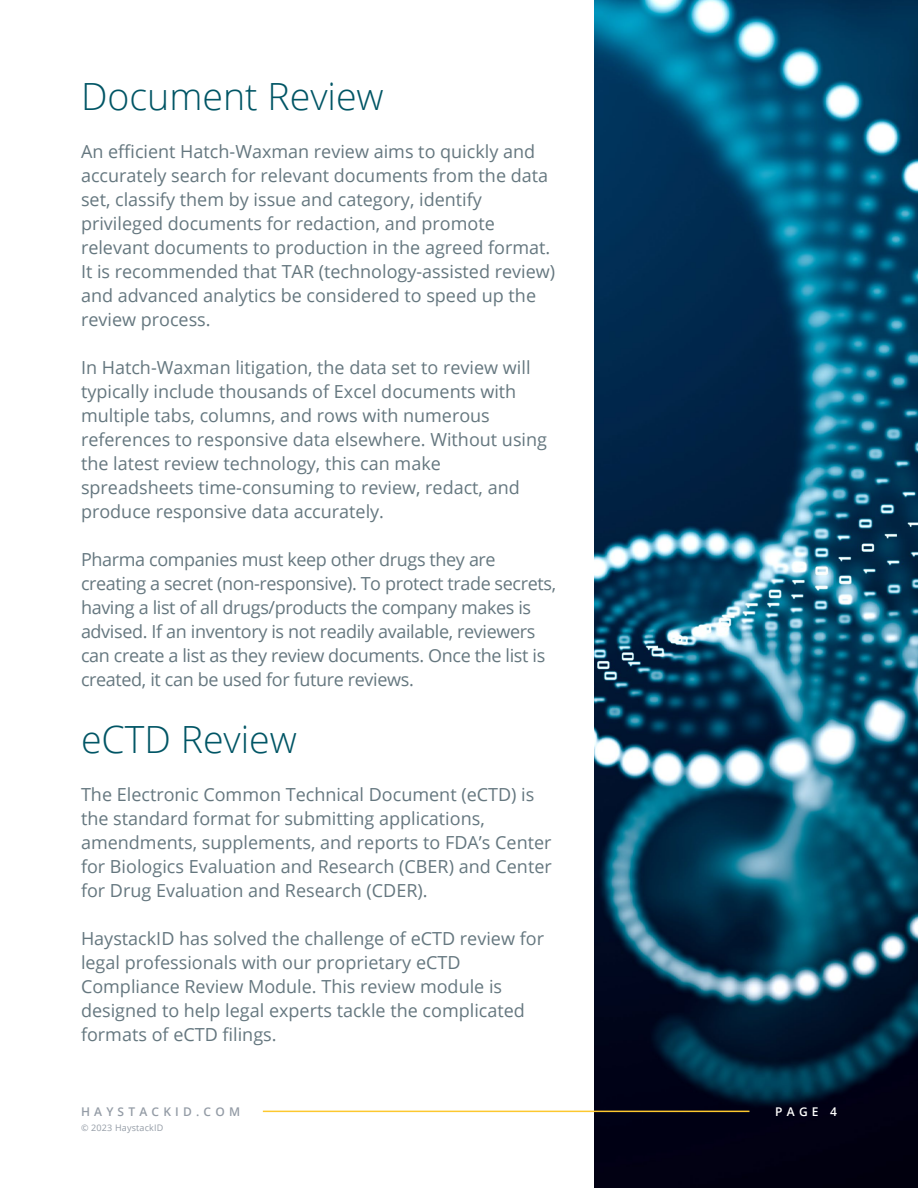
<style>
.page{position:relative;width:918px;height:1188px;background:#fff}
.page>*{position:absolute;margin:0;border:0;box-sizing:border-box;transform-origin:0 0}
.t1{font:300 37.5px "Open Sans";color:#005565}
.t2{font:18px/24px "Open Sans";color:#65777f}
.t3{font:18px/24px "Open Sans";letter-spacing:-.02em;color:#65777f}
.t4{font:600 12px "Open Sans";letter-spacing:.35em;color:#949ca6}
.t5{font:600 12px "Open Sans";color:#fff}
.t6{font:9px "Open Sans";letter-spacing:.02em;color:#949ca6}
</style>
<div class="page">
<img style="left:594px;top:0;width:324px;height:1188px">
<hr style="left:263px;top:1111px;width:486px;height:1px;background:#fdc82f">
<h1 class="t1" style="left:81px;top:81px;width:304px">Document Review</h1>
<p class="t2" style="left:81px;top:139px;width:476px">An e昀케cient Hatch-Waxman review aims to quickly and accurately search for relevant documents from the data set, classify them by issue and category, identify privileged documents for redaction, and promote relevant documents to production in the agreed format.<br>It is recommended that TAR (technology-assisted review) and advanced analytics be considered to speed up the review process.</p>
<p class="t2" style="left:81px;top:357px;width:468px">In Hatch-Waxman litigation, the data set to review will typically include thousands of Excel documents with multiple tabs, columns, and rows with numerous references to responsive data elsewhere. Without using the latest review technology, this can make spreadsheets time-consuming to review, redact, and produce responsive data accurately.</p>
<p class="t3" style="left:81px;top:549px;width:477px">Pharma companies must keep other drugs they are creating a secret (non-responsive). To protect trade secrets, having a list of all drugs/products the company makes is advised. If an inventory is not readily available, reviewers can create a list as they review documents. Once the list is created, it can be used for future reviews.</p>
<h1 class="t1" style="left:81px;top:725px;width:217px">eCTD Review</h1>
<p class="t2" style="left:81px;top:782px;width:472px">The Electronic Common Technical Document (eCTD) is the standard format for submitting applications, amendments, supplements, and reports to FDA’s Center for Biologics Evaluation and Research (CBER) and Center for Drug Evaluation and Research (CDER).</p>
<p class="t2" style="left:81px;top:928px;width:465px">HaystackID has solved the challenge of eCTD review for legal professionals with our proprietary eCTD Compliance Review Module. This review module is designed to help legal experts tackle the complicated formats of eCTD 昀椀lings.</p>
<p class="t4" style="left:81px;top:1105px;width:161px">HAYSTACKID.COM</p>
<p class="t6" style="left:81px;top:1124px;width:84px">© 2023 HaystackID</p>
<p class="t5" style="left:775px;top:1105px;width:63px">PAGE 4</p>
</div>
